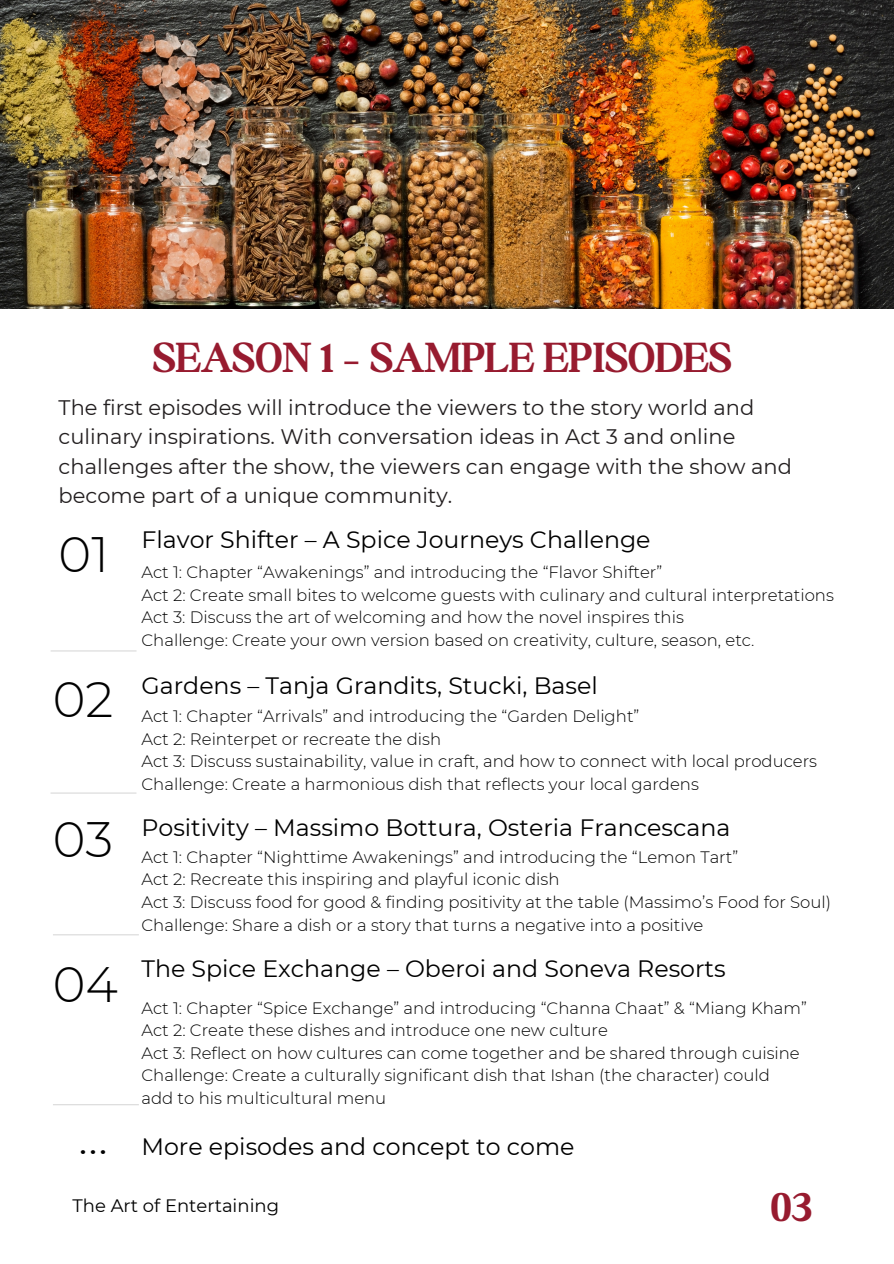
<style>
.page{position:relative;width:894px;height:1264px;background:#fff}
.page>*{position:absolute;margin:0;border:0;box-sizing:border-box;transform-origin:0 0}
.t1{font:300 49.65px "Montserrat";color:#000}
.t2{font:700 45px "Boston Angel";color:#971b2f}
.t3{font:23.7px "Montserrat";color:#000}
.t4{font:21px/29.2px "Montserrat";color:#231f20}
.t5{font:18px "Montserrat";color:#000}
.t6{font:300 16.5px "Montserrat";color:#000}
</style>
<div class="page">
<hr style="left:51px;top:650px;width:85px;height:1px;background:#d9d9d9">
<hr style="left:51px;top:792px;width:85px;height:1px;background:#d9d9d9">
<hr style="left:53px;top:934px;width:86px;height:1px;background:#d9d9d9">
<hr style="left:53px;top:1104px;width:86px;height:1px;background:#d9d9d9">
<img style="left:0;top:0;width:893px;height:309px">
<h1 class="t2" style="left:153px;top:331px;width:580px">SEASON 1 – SAMPLE EPISODES</h1>
<p class="t4" style="left:59px;top:393px;width:734px">The first episodes will introduce the viewers to the story world and culinary inspirations. With conversation ideas in Act 3 and online challenges after the show, the viewers can engage with the show and become part of a unique community.</p>
<h3 class="t1" style="left:59px;top:524px;width:52px">01</h3>
<p class="t3" style="left:141px;top:525px;width:510px">Flavor Shifter – A Spice Journeys Challenge</p>
<p class="t6" style="left:141px;top:562px;width:522px">Act 1: Chapter “Awakenings” and introducing the “Flavor Shifter”</p>
<h2 class="t6" style="left:141px;top:584px;width:693px">Act 2: Create small bites to welcome guests with culinary and cultural interpretations</h2>
<p class="t6" style="left:141px;top:607px;width:543px">Act 3: Discuss the art of welcoming and how the novel inspires this</p>
<p class="t6" style="left:141px;top:629px;width:614px">Challenge: Create your own version based on creativity, culture, season, etc.</p>
<p class="t1" style="left:53px;top:669px;width:62px">02</p>
<p class="t3" style="left:141px;top:671px;width:457px">Gardens – Tanja Grandits, Stucki, Basel</p>
<p class="t6" style="left:141px;top:706px;width:499px">Act 1: Chapter “Arrivals” and introducing the “Garden Delight”</p>
<p class="t6" style="left:141px;top:729px;width:301px">Act 2: Reinterpet or recreate the dish</p>
<h2 class="t6" style="left:141px;top:751px;width:677px">Act 3: Discuss sustainability, value in craft, and how to connect with local producers</h2>
<p class="t6" style="left:141px;top:774px;width:558px">Challenge: Create a harmonious dish that reflects your local gardens</p>
<p class="t3" style="left:141px;top:812px;width:590px">Positivity – Massimo Bottura, Osteria Francescana</p>
<p class="t6" style="left:141px;top:847px;width:598px">Act 1: Chapter “Nighttime Awakenings” and introducing the “Lemon Tart”</p>
<p class="t6" style="left:141px;top:869px;width:419px">Act 2: Recreate this inspiring and playful iconic dish</p>
<h2 class="t6" style="left:141px;top:892px;width:690px">Act 3: Discuss food for good &amp; finding positivity at the table (Massimo’s Food for Soul)</h2>
<p class="t6" style="left:141px;top:914px;width:563px">Challenge: Share a dish or a story that turns a negative into a positive</p>
<p class="t3" style="left:141px;top:954px;width:585px">The Spice Exchange – Oberoi and Soneva Resorts</p>
<p class="t6" style="left:141px;top:997px;width:666px">Act 1: Chapter “Spice Exchange” and introducing “Channa Chaat” &amp; “Miang Kham”</p>
<p class="t6" style="left:141px;top:1020px;width:467px">Act 2: Create these dishes and introduce one new culture</p>
<p class="t6" style="left:141px;top:1042px;width:659px">Act 3: Reflect on how cultures can come together and be shared through cuisine</p>
<p class="t6" style="left:141px;top:1065px;width:629px">Challenge: Create a culturally significant dish that Ishan (the character) could</p>
<p class="t6" style="left:141px;top:1087px;width:246px">add to his multicultural menu</p>
<h2 class="t3" style="left:141px;top:1132px;width:434px">More episodes and concept to come</h2>
<p class="t5" style="left:73px;top:1194px;width:208px">The Art of Entertaining</p>
<p class="t2" style="left:770px;top:1179px;width:43px">03</p>
<p class="t1" style="left:53px;top:808px;width:62px">03</p>
<p class="t1" style="left:53px;top:953px;width:67px">04</p>
<p class="t1" style="left:78px;top:1106px;width:31px">...</p>
</div>
